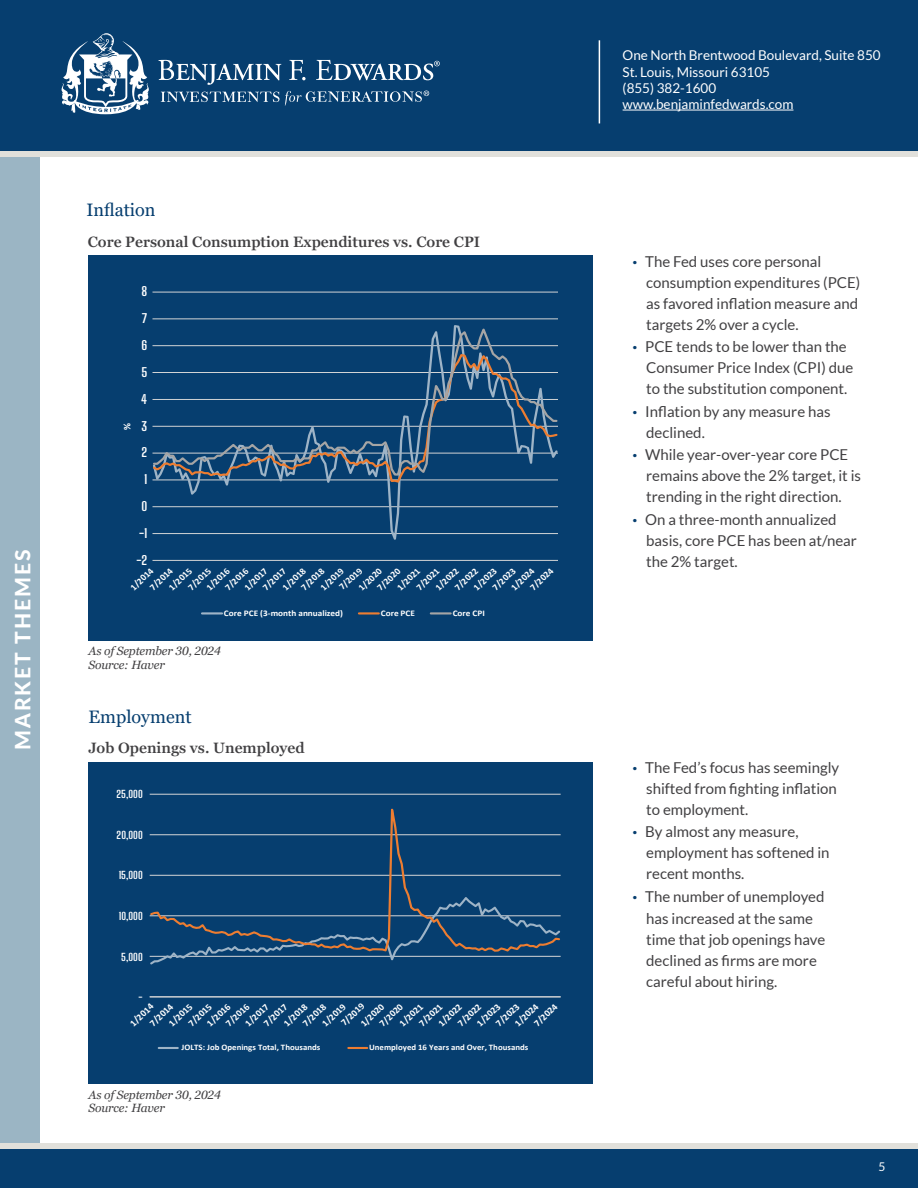
<style>
.page{position:relative;width:918px;height:1188px;background:#fff}
.page>*{position:absolute;margin:0;border:0;box-sizing:border-box;transform-origin:0 0}
.t1{font:800 21px "Lato";letter-spacing:.1em;color:#fff}
.t2{font:18px "Georgia Pro";color:#063e6f}
.t3{font:15px/21px "Lato";color:#414042}
.t4{font:600 15px "Georgia Pro";color:#414042}
.t5{font:13.5px/16.2px "Lato";color:#fff}
.t6{font:700 12.45px "Big Shoulders Display";color:#fff;scale:1.08 1}
.t7{font:italic 12px/13.5px "Georgia Pro";letter-spacing:-.015em;color:#414042}
.t8{font:12px "Lato";color:#fff}
.t9{font:700 10.2px "Big Shoulders Display";color:#fff;scale:1.05 1}
.t10{font:700 10.2px "Calibri";color:#fff;scale:.93 1}
.t11{font:700 9.6px "Calibri";color:#fff}
.t12{font:700 9.45px "Calibri";color:#fff}
.t13{font:700 8.55px "Calibri";color:#fff;scale:1.08 1}
.t14{font:700 8.4px "Calibri";color:#fff;scale:1.05 1}
.s1{font-weight:900;color:#063e6f}
</style>
<div class="page">
<div style="left:89px;top:255px;width:504px;height:385px;background:#063e6f"></div>
<hr style="left:153px;top:560px;width:405px;height:1px;background:#d9d9d9">
<hr style="left:153px;top:318px;width:405px;height:1px;background:#d9d9d9">
<hr style="left:153px;top:292px;width:405px;height:1px;background:#d9d9d9">
<svg style="left:153px;top:484px;width:405px;height:56px"></svg>
<svg style="left:152px;top:477px;width:406px;height:7px"></svg>
<svg style="left:152px;top:325px;width:406px;height:152px"></svg>
<hr style="left:201px;top:612px;width:22px;height:3px;background:#9eb4c7">
<hr style="left:359px;top:612px;width:20px;height:3px;background:#ed7d31">
<hr style="left:431px;top:612px;width:20px;height:3px;background:#a5a5a5">
<div style="left:89px;top:762px;width:504px;height:321px;background:#063e6f"></div>
<hr style="left:150px;top:956px;width:411px;height:1px;background:#d9d9d9">
<hr style="left:150px;top:997px;width:411px;height:1px;background:#d9d9d9">
<svg style="left:150px;top:953px;width:410px;height:11px"></svg>
<svg style="left:150px;top:794px;width:411px;height:159px"></svg>
<hr style="left:158px;top:1047px;width:21px;height:2px;background:#9eb4c7">
<svg style="left:348px;top:1047px;width:19px;height:2px"></svg>
<div style="left:0;top:1148px;width:918px;height:40px;background:#063e6f"></div>
<div style="left:0;top:155px;width:40px;height:993px;background:#9bb5c4"></div>
<div style="left:0;top:0;width:918px;height:151px;background:#063e6f"></div>
<hr style="left:623px;top:110px;width:170px;height:1px;background:#fff">
<hr style="left:599px;top:40px;width:1px;height:83px;background:#fff">
<div style="left:0;top:1144px;width:918px;height:5px;background:#e1e0db"></div>
<div style="left:0;top:151px;width:918px;height:5px;background:#e1e0db"></div>
<svg style="left:62px;top:33px;width:87px;height:81px"></svg>
<svg style="left:161px;top:92px;width:118px;height:10px"></svg>
<svg style="left:158px;top:60px;width:123px;height:25px"></svg>
<svg style="left:289px;top:60px;width:17px;height:20px"></svg>
<svg style="left:316px;top:60px;width:124px;height:20px"></svg>
<svg style="left:285px;top:91px;width:144px;height:15px"></svg>
<h1 class="t1" style="left:7px;top:750px;width:203px;rotate:-90deg">MARKET THEMES</h1>
<p class="t2" style="left:86px;top:200px;width:71px">Inflation</p>
<p class="t4" style="left:88px;top:234px;width:394px">Core Personal Consumption Expenditures vs. Core CPI</p>
<p class="t6" style="left:142px;top:283px;width:7px">8</p>
<p class="t6" style="left:142px;top:310px;width:7px">7</p>
<p class="t6" style="left:141px;top:337px;width:7px">6</p>
<p class="t6" style="left:141px;top:364px;width:7px">5</p>
<p class="t10" style="left:120px;top:430px;width:9px;rotate:-90deg">%</p>
<p class="t6" style="left:141px;top:390px;width:7px">4</p>
<p class="t6" style="left:142px;top:417px;width:7px">3</p>
<p class="t6" style="left:142px;top:444px;width:7px">2</p>
<p class="t6" style="left:144px;top:471px;width:4px">1</p>
<p class="t6" style="left:141px;top:498px;width:7px">0</p>
<p class="t6" style="left:139px;top:525px;width:9px">-1</p>
<p class="t6" style="left:136px;top:551px;width:12px">-2</p>
<p class="t12" style="left:336px;top:583px;width:29px;rotate:-43deg">7/2019</p>
<p class="t12" style="left:127px;top:583px;width:29px;rotate:-43deg">1/2014</p>
<p class="t12" style="left:147px;top:584px;width:29px;rotate:-43deg">7/2014</p>
<p class="t12" style="left:203px;top:584px;width:29px;rotate:-43deg">1/2016</p>
<p class="t12" style="left:222px;top:584px;width:29px;rotate:-43deg">7/2016</p>
<p class="t12" style="left:280px;top:584px;width:29px;rotate:-43deg">1/2018</p>
<p class="t12" style="left:298px;top:584px;width:29px;rotate:-43deg">7/2018</p>
<p class="t12" style="left:508px;top:584px;width:29px;rotate:-43deg">1/2024</p>
<p class="t12" style="left:527px;top:584px;width:29px;rotate:-43deg">7/2024</p>
<p class="t12" style="left:374px;top:584px;width:29px;rotate:-43deg">7/2020</p>
<p class="t12" style="left:356px;top:584px;width:29px;rotate:-43deg">1/2020</p>
<p class="t12" style="left:318px;top:584px;width:29px;rotate:-43deg">1/2019</p>
<p class="t12" style="left:432px;top:584px;width:29px;rotate:-43deg">1/2022</p>
<p class="t12" style="left:452px;top:584px;width:29px;rotate:-43deg">7/2022</p>
<p class="t12" style="left:471px;top:584px;width:29px;rotate:-43deg">1/2023</p>
<p class="t12" style="left:489px;top:584px;width:29px;rotate:-43deg">7/2023</p>
<p class="t12" style="left:241px;top:584px;width:29px;rotate:-43deg">1/2017</p>
<p class="t12" style="left:260px;top:584px;width:29px;rotate:-43deg">7/2017</p>
<p class="t12" style="left:394px;top:584px;width:29px;rotate:-43deg">1/2021</p>
<p class="t12" style="left:413px;top:584px;width:29px;rotate:-43deg">7/2021</p>
<p class="t12" style="left:166px;top:584px;width:29px;rotate:-43deg">1/2015</p>
<p class="t12" style="left:185px;top:584px;width:29px;rotate:-43deg">7/2015</p>
<p class="t13" style="left:224px;top:607px;width:112px">Core PCE (3-month annualized)</p>
<p class="t13" style="left:381px;top:607px;width:33px">Core PCE</p>
<p class="t13" style="left:453px;top:607px;width:31px">Core CPI</p>
<p class="t7" style="left:89px;top:645px;width:134px">As of September 30, 2024<br>Source: Haver</p>
<p class="t2" style="left:89px;top:707px;width:104px">Employment</p>
<p class="t4" style="left:89px;top:740px;width:218px">Job Openings vs. Unemployed</p>
<p class="t9" style="left:117px;top:788px;width:26px">25,000</p>
<p class="t9" style="left:117px;top:828px;width:26px">20,000</p>
<p class="t9" style="left:119px;top:869px;width:24px">15,000</p>
<p class="t9" style="left:119px;top:909px;width:24px">10,000</p>
<p class="t9" style="left:121px;top:950px;width:22px">5,000</p>
<p class="t9" style="left:139px;top:990px;width:5px">-</p>
<p class="t11" style="left:338px;top:1019px;width:30px;rotate:-44deg">7/2019</p>
<p class="t11" style="left:127px;top:1020px;width:30px;rotate:-44deg">1/2014</p>
<p class="t11" style="left:512px;top:1020px;width:30px;rotate:-44deg">1/2024</p>
<p class="t11" style="left:531px;top:1020px;width:30px;rotate:-44deg">7/2024</p>
<p class="t11" style="left:300px;top:1020px;width:30px;rotate:-44deg">7/2018</p>
<p class="t11" style="left:146px;top:1020px;width:30px;rotate:-44deg">7/2014</p>
<p class="t11" style="left:204px;top:1020px;width:30px;rotate:-44deg">1/2016</p>
<p class="t11" style="left:223px;top:1020px;width:30px;rotate:-44deg">7/2016</p>
<p class="t11" style="left:281px;top:1020px;width:30px;rotate:-44deg">1/2018</p>
<p class="t11" style="left:376px;top:1020px;width:30px;rotate:-44deg">7/2020</p>
<p class="t11" style="left:357px;top:1020px;width:30px;rotate:-44deg">1/2020</p>
<p class="t11" style="left:319px;top:1020px;width:30px;rotate:-44deg">1/2019</p>
<p class="t11" style="left:455px;top:1020px;width:30px;rotate:-44deg">7/2022</p>
<p class="t11" style="left:435px;top:1020px;width:30px;rotate:-44deg">1/2022</p>
<p class="t11" style="left:474px;top:1020px;width:30px;rotate:-44deg">1/2023</p>
<p class="t11" style="left:493px;top:1020px;width:30px;rotate:-44deg">7/2023</p>
<p class="t11" style="left:242px;top:1020px;width:30px;rotate:-44deg">1/2017</p>
<p class="t11" style="left:261px;top:1020px;width:30px;rotate:-44deg">7/2017</p>
<p class="t11" style="left:396px;top:1020px;width:30px;rotate:-44deg">1/2021</p>
<p class="t11" style="left:416px;top:1020px;width:30px;rotate:-44deg">7/2021</p>
<p class="t11" style="left:185px;top:1020px;width:30px;rotate:-44deg">7/2015</p>
<p class="t11" style="left:166px;top:1020px;width:30px;rotate:-44deg">1/2015</p>
<p class="t14" style="left:182px;top:1042px;width:134px">JOLTS: Job Openings Total, Thousands</p>
<p class="t14" style="left:369px;top:1042px;width:153px">Unemployed 16 Years and Over, Thousands</p>
<p class="t7" style="left:89px;top:1089px;width:134px">As of September 30, 2024<br>Source: Haver</p>
<p class="t5" style="left:623px;top:47px;width:260px">One North Brentwood Boulevard, Suite 850<br>St. Louis, Missouri 63105<br>(855) 382-1600 www.benjaminfedwards.com</p>
<p class="t3" style="left:646px;top:251px;width:216px;text-indent:-14px"><span class="s1">·</span> The Fed uses core personal consumption expenditures (PCE) as favored inflation measure and targets 2% over a cycle.</p>
<p class="t3" style="left:646px;top:336px;width:209px;text-indent:-14px"><span class="s1">·</span> PCE tends to be lower than the<br>Consumer Price Index (CPI) due to the substitution component.</p>
<p class="t3" style="left:646px;top:401px;width:186px;text-indent:-14px"><span class="s1">·</span> Inflation by any measure has declined.</p>
<p class="t3" style="left:646px;top:444px;width:216px;text-indent:-14px"><span class="s1">·</span> While year-over-year core PCE remains above the 2% target, it is trending in the right direction.</p>
<p class="t3" style="left:646px;top:509px;width:212px;text-indent:-14px"><span class="s1">·</span> On a three-month annualized basis, core PCE has been at/near the 2% target.</p>
<p class="t3" style="left:646px;top:757px;width:195px;text-indent:-14px"><span class="s1">·</span> The Fed’s focus has seemingly shifted from fighting inflation to employment.</p>
<p class="t3" style="left:646px;top:821px;width:185px;text-indent:-14px"><span class="s1">·</span> By almost any measure, employment has softened in recent months.</p>
<p class="t3" style="left:633px;top:885px;width:193px;line-height:22.5px;text-align:center"><span class="s1">·</span> The number of unemployed has increased at the same</p>
<p class="t3" style="left:646px;top:929px;width:181px">time that job openings have declined as firms are more careful about hiring.</p>
<p class="t8" style="left:879px;top:1160px;width:8px">5</p>
</div>
